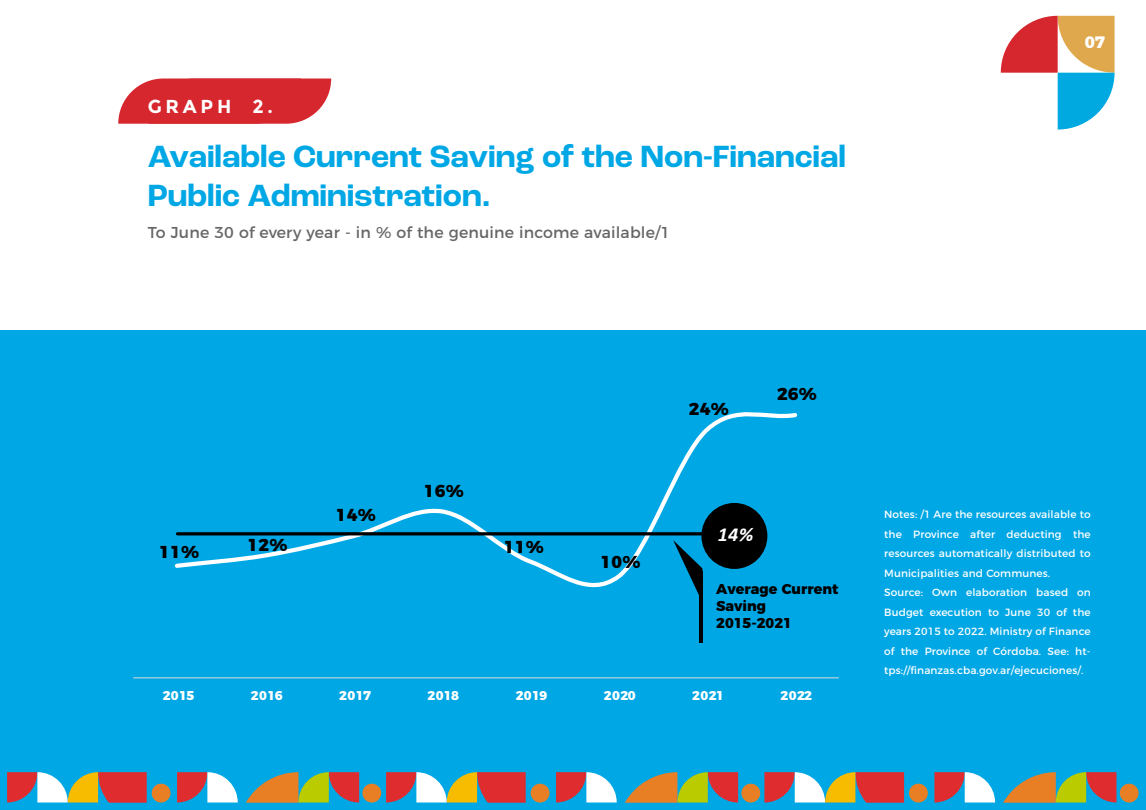
<style>
.page{position:relative;width:1146px;height:810px;background:#fff}
.page>*{position:absolute;margin:0;border:0;box-sizing:border-box;transform-origin:0 0}
.t1{font:700 32.25px/39.3px "Roc Grotesk";color:#00a7e5}
.t2{font:italic 700 19.95px "Calibri";color:#fff}
.t3{font:700 18.75px "Montserrat";letter-spacing:.2em;color:#fff}
.t4{font:800 17.25px "Montserrat";letter-spacing:.02em;color:#000}
.t5{font:800 16.5px "Montserrat";color:#fff}
.t6{font:15.75px "Montserrat";letter-spacing:.01em;color:#666}
.t7{font:800 14.25px/17.1px "Montserrat";color:#000}
.t8{font:800 12.75px "Montserrat";letter-spacing:.03em;color:#fff}
.t9{font:10.5px/19.5px "Montserrat";letter-spacing:.01em;color:#fff}
</style>
<div class="page">
<svg style="left:1001px;top:16px;width:113px;height:114px"></svg>
<div style="left:0;top:330px;width:1146px;height:480px;background:#00a7e5"></div>
<svg style="left:246px;top:772px;width:113px;height:31px"></svg>
<svg style="left:177px;top:772px;width:61px;height:31px"></svg>
<svg style="left:7px;top:772px;width:140px;height:31px;background:#bf7d6b"></svg>
<div style="left:152px;top:784px;width:18px;height:19px;background:#e87f25;border-radius:50%"></div>
<div style="left:362px;top:784px;width:19px;height:19px;background:#e87f25;border-radius:50%"></div>
<svg style="left:625px;top:772px;width:113px;height:31px"></svg>
<svg style="left:556px;top:772px;width:61px;height:31px"></svg>
<svg style="left:386px;top:772px;width:140px;height:31px"></svg>
<div style="left:531px;top:784px;width:18px;height:19px;background:#e87f25;border-radius:50%"></div>
<div style="left:741px;top:784px;width:19px;height:19px;background:#e87f25;border-radius:50%"></div>
<svg style="left:1003px;top:772px;width:113px;height:31px"></svg>
<svg style="left:934px;top:772px;width:61px;height:31px"></svg>
<svg style="left:764px;top:772px;width:140px;height:31px;background:#bf7d6b"></svg>
<div style="left:909px;top:784px;width:19px;height:19px;background:#e87f25;border-radius:50%"></div>
<div style="left:1120px;top:784px;width:18px;height:19px;background:#e87f25;border-radius:50%"></div>
<hr style="left:699px;top:571px;width:3px;height:72px;background:#000">
<svg style="left:118px;top:79px;width:213px;height:45px;background:#d93b41"></svg>
<hr style="left:133px;top:677px;width:706px;height:1px;background:#d9d9d9">
<svg style="left:174px;top:412px;width:624px;height:186px"></svg>
<hr style="left:177px;top:532px;width:529px;height:3px;background:#000">
<h3 class="t3" style="left:148px;top:95px;width:127px">GRAPH 2.</h3>
<h1 class="t1" style="left:148px;top:137px;width:700px">Available Current Saving of the Non-Financial<br>Public Administration.</h1>
<h3 class="t6" style="left:148px;top:219px;width:524px">To June 30 of every year - in % of the genuine income available/1</h3>
<h3 class="t5" style="left:1085px;top:28px;width:22px">07</h3>
<h3 class="t4" style="left:159px;top:538px;width:42px">11%</h3>
<h3 class="t4" style="left:247px;top:531px;width:42px">12%</h3>
<h3 class="t4" style="left:336px;top:501px;width:42px">14%</h3>
<h3 class="t4" style="left:424px;top:476px;width:42px">16%</h3>
<h3 class="t4" style="left:504px;top:533px;width:42px">11%</h3>
<h3 class="t4" style="left:600px;top:548px;width:42px">10%</h3>
<h3 class="t4" style="left:689px;top:395px;width:42px">24%</h3>
<h3 class="t4" style="left:777px;top:380px;width:42px">26%</h3>
<h2 class="t2" style="left:718px;top:520px;width:37px">14%</h2>
<h3 class="t7" style="left:716px;top:580px;width:124px">Average Current<br>Saving<br>2015-2021</h3>
<p class="t8" style="left:163px;top:685px;width:33px">2015</p>
<p class="t8" style="left:251px;top:685px;width:33px">2016</p>
<p class="t8" style="left:339px;top:685px;width:33px">2017</p>
<p class="t8" style="left:427px;top:685px;width:33px">2018</p>
<p class="t8" style="left:516px;top:685px;width:33px">2019</p>
<p class="t8" style="left:604px;top:685px;width:33px">2020</p>
<p class="t8" style="left:692px;top:685px;width:33px">2021</p>
<p class="t8" style="left:780px;top:685px;width:33px">2022</p>
<p class="t9" style="left:884px;top:504px;width:208px">Notes: /1 Are the resources available to the Province after deducting the resources automatically distributed to Municipalities and Communes.<br>Source: Own elaboration based on Budget execution to June 30 of the years 2015 to 2022. Ministry of Finance of the Province of Córdoba. See: ht&shy;tps://finanzas.cba.gov.ar/ejecuciones/.</p>
</div>
